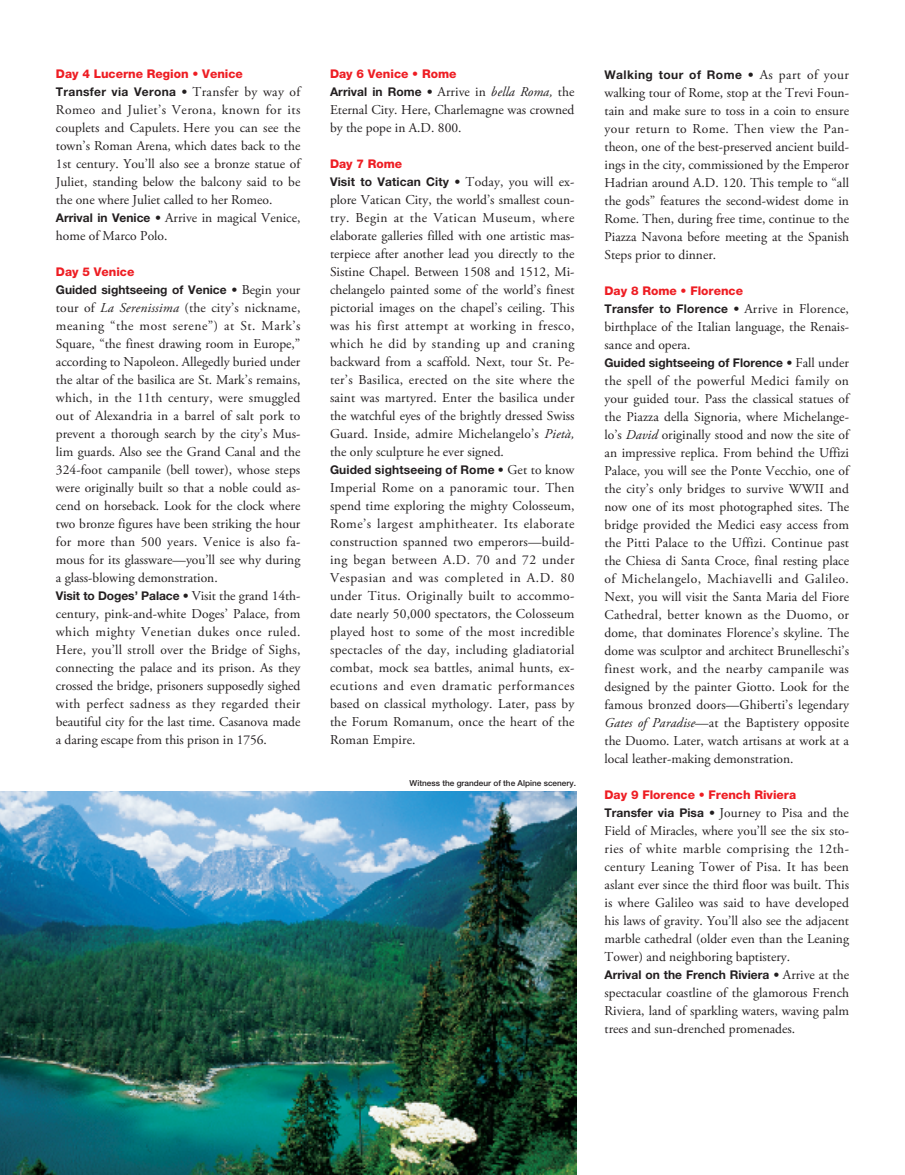
<style>
.page{position:relative;width:905px;height:1175px;background:#fff}
.page>*{position:absolute;margin:0;border:0;box-sizing:border-box;transform-origin:0 0}
.t1{font:13.5px/18px "Adobe Garamond Pro";color:#231f20;text-align:justify}
.t2{font:700 12px/18px "Helvetica Neue LT Std";color:#231f20}
.t3{font:800 12px/18px "Helvetica Neue LT Std";color:#ee1d23}
.t4{font:700 12px "Helvetica Neue LT Std";letter-spacing:.035em;color:#231f20}
.t5{font:500 8.25px "Helvetica Neue LT Std";color:#231f20}
.s1{font-weight:700;color:#231f20}
.s2{font-family:"Adobe Garamond Pro";font-weight:400;font-size:13.5px;color:#231f20}
.s3{font-family:"Helvetica Neue LT Std";font-weight:700;font-size:12px}
.s4{font-weight:800;color:#ee1d23}
.s5{font-family:"Adobe Garamond Pro";font-weight:400;font-size:13.5px}
.s6{font-style:italic}
.s7{font-family:"Adobe Garamond Pro";font-weight:400;font-style:italic;font-size:13.5px;color:#231f20}
</style>
<div class="page">
<img style="left:0;top:791px;width:576px;height:383px">
<p class="t3" style="left:56px;top:66px;width:246px">Day 4 Lucerne Region • Venice<br><span class="s1">Transfer via Verona •</span> <span class="s2">Transfer by way of</span></p>
<p class="t1" style="left:56px;top:101px;width:246px;text-align:left">Romeo and Juliet’s Verona, known for its couplets and Capulets. Here you can see the town’s Roman Arena, which dates back to the 1st century. You’ll also see a bronze statue of Juliet, standing below the balcony said to be the one where Juliet called to her Romeo.<br><span class="s3">Arrival in Venice •</span> Arrive in magical Venice, home of Marco Polo.</p>
<p class="t2" style="left:56px;top:263px;width:246px"><span class="s4">Day 5 Venice<br></span>Guided sightseeing of Venice • <span class="s5">Begin your</span></p>
<p class="t1" style="left:56px;top:299px;width:246px">tour of <span class="s6">La Serenissima</span> (the city’s nickname, meaning “the most serene”) at St. Mark’s Square, “the finest drawing room in Europe,” according to Napoleon. Allegedly buried under the altar of the basilica are St. Mark’s remains, which, in the 11th century, were smuggled out of Alexandria in a barrel of salt pork to prevent a thorough search by the city’s Mus&shy;lim guards. Also see the Grand Canal and the 324-foot campanile (bell tower), whose steps were originally built so that a noble could as&shy;cend on horseback. Look for the clock where two bronze figures have been striking the hour for more than 500 years. Venice is also fa&shy;mous for its glassware—you’ll see why during a glass-blowing demonstration.</p>
<p class="t2" style="left:56px;top:587px;width:246px">Visit to Doges’ Palace • <span class="s5">Visit the grand 14th-</span></p>
<p class="t1" style="left:56px;top:605px;width:246px">century, pink-and-white Doges’ Palace, from which mighty Venetian dukes once ruled.<br>Here, you’ll stroll over the Bridge of Sighs, connecting the palace and its prison. As they crossed the bridge, prisoners supposedly sighed with perfect sadness as they regarded their beautiful city for the last time. Casanova made a daring escape from this prison in 1756.</p>
<p class="t3" style="left:330px;top:66px;width:246px">Day 6 Venice • Rome<br><span class="s1">Arrival in Rome •</span> <span class="s2">Arrive in</span> <span class="s7">bella Roma,</span> <span class="s2">the</span></p>
<p class="t1" style="left:330px;top:101px;width:246px">Eternal City. Here, Charlemagne was crowned by the pope in A.D. 800.</p>
<p class="t2" style="left:330px;top:155px;width:246px"><span class="s4">Day 7 Rome<br></span>Visit to Vatican City • <span class="s5">Today, you will ex-</span></p>
<p class="t1" style="left:330px;top:191px;width:246px">plore Vatican City, the world’s smallest coun&shy;try. Begin at the Vatican Museum, where elaborate galleries filled with one artistic mas&shy;terpiece after another lead you directly to the Sistine Chapel. Between 1508 and 1512, Mi&shy;chelangelo painted some of the world’s finest pictorial images on the chapel’s ceiling. This was his first attempt at working in fresco, which he did by standing up and craning backward from a scaffold. Next, tour St. Pe&shy;ter’s Basilica, erected on the site where the saint was martyred. Enter the basilica under the watchful eyes of the brightly dressed Swiss Guard. Inside, admire Michelangelo’s <span class="s6">Pietà, </span>the only sculpture he ever signed.</p>
<p class="t2" style="left:330px;top:461px;width:246px">Guided sightseeing of Rome • <span class="s5">Get to know</span></p>
<p class="t1" style="left:330px;top:479px;width:246px">Imperial Rome on a panoramic tour. Then spend time exploring the mighty Colosseum, Rome’s largest amphitheater. Its elaborate construction spanned two emperors—build&shy;ing began between A.D. 70 and 72 under Vespasian and was completed in A.D. 80 under Titus. Originally built to accommo&shy;date nearly 50,000 spectators, the Colosseum played host to some of the most incredible spectacles of the day, including gladiatorial combat, mock sea battles, animal hunts, ex&shy;ecutions and even dramatic performances based on classical mythology. Later, pass by the Forum Romanum, once the heart of the Roman Empire.</p>
<p class="t5" style="left:409px;top:780px;width:168px">Witness the grandeur of the Alpine scenery.</p>
<p class="t4" style="left:604px;top:70px;width:246px">Walking tour of Rome • <span class="s5">As part of your</span></p>
<p class="t1" style="left:604px;top:85px;width:246px">walking tour of Rome, stop at the Trevi Foun&shy;tain and make sure to toss in a coin to ensure your return to Rome. Then view the Pan&shy;theon, one of the best-preserved ancient build&shy;ings in the city, commissioned by the Emperor Hadrian around A.D. 120. This temple to “all the gods” features the second-widest dome in Rome. Then, during free time, continue to the Piazza Navona before meeting at the Spanish Steps prior to dinner.</p>
<p class="t2" style="left:604px;top:283px;width:246px"><span class="s4">Day 8 Rome • Florence<br></span>Transfer to Florence • <span class="s5">Arrive in Florence,</span></p>
<p class="t1" style="left:604px;top:319px;width:246px">birthplace of the Italian language, the Renais&shy;sance and opera.</p>
<p class="t2" style="left:604px;top:355px;width:246px">Guided sightseeing of Florence • <span class="s5">Fall under</span></p>
<p class="t1" style="left:604px;top:373px;width:246px">the spell of the powerful Medici family on your guided tour. Pass the classical statues of the Piazza della Signoria, where Michelange&shy;lo’s <span class="s6">David</span> originally stood and now the site of an impressive replica. From behind the Uffizi Palace, you will see the Ponte Vecchio, one of the city’s only bridges to survive WWII and now one of its most photographed sites. The bridge provided the Medici easy access from the Pitti Palace to the Uffizi. Continue past the Chiesa di Santa Croce, final resting place of Michelangelo, Machiavelli and Galileo.<br>Next, you will visit the Santa Maria del Fiore Cathedral, better known as the Duomo, or dome, that dominates Florence’s skyline. The dome was sculptor and architect Brunelleschi’s finest work, and the nearby campanile was designed by the painter Giotto. Look for the famous bronzed doors—Ghiberti’s legendary <span class="s6">Gates of Paradise</span>—at the Baptistery opposite the Duomo. Later, watch artisans at work at a local leather-making demonstration.</p>
<p class="t3" style="left:604px;top:787px;width:193px">Day 9 Florence • French Riviera</p>
<p class="t1" style="left:604px;top:805px;width:246px"><span class="s3">Transfer via Pisa •</span> Journey to Pisa and the Field of Miracles, where you’ll see the six sto&shy;ries of white marble comprising the 12th&shy;century Leaning Tower of Pisa. It has been aslant ever since the third floor was built. This is where Galileo was said to have developed his laws of gravity. You’ll also see the adjacent marble cathedral (older even than the Leaning Tower) and neighboring baptistery.</p>
<p class="t2" style="left:604px;top:967px;width:246px">Arrival on the French Riviera • <span class="s5">Arrive at the</span></p>
<p class="t1" style="left:604px;top:985px;width:246px">spectacular coastline of the glamorous French Riviera, land of sparkling waters, waving palm trees and sun-drenched promenades.</p>
</div>
